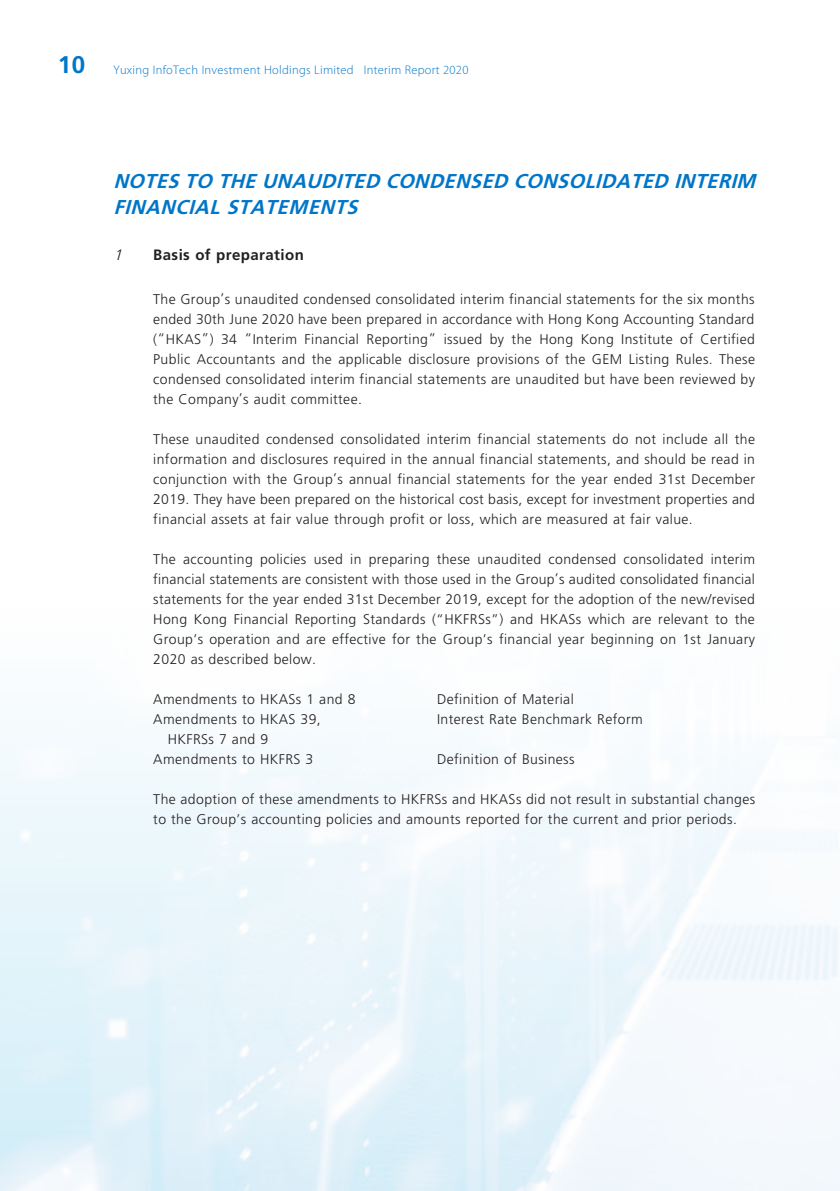
<style>
.page{position:relative;width:840px;height:1191px;background:#fff}
.page>*{position:absolute;margin:0;border:0;box-sizing:border-box;transform-origin:0 0}
.t1{font:italic 700 20px/26px "Frutiger LT Std";color:#0076c8}
.t2{font:700 15px "Frutiger LT Std";letter-spacing:.03em;color:#231f20}
.t3{font:italic 300 15px "Frutiger LT Std";color:#231f20}
.t4{font:300 14px/20px "Frutiger LT Std";letter-spacing:.03em;color:#231f20;text-align:justify}
.t5{font:300 12.4px "Myriad Pro";letter-spacing:.02em;color:#0076c8}
.s1{font-family:"Frutiger LT Std";font-weight:700;font-size:24px}
</style>
<div class="page">
<p class="t5" style="left:58px;top:63px;width:412px"><span class="s1">10</span> Yuxing InfoTech Investment Holdings Limited Interim Report 2020</p>
<h1 class="t1" style="left:113px;top:168px;width:649px">NOTES TO THE UNAUDITED CONDENSED CONSOLIDATED INTERIM<br>FINANCIALSTATEMENTS</h1>
<p class="t3" style="left:113px;top:246px;width:15px">1</p>
<p class="t2" style="left:153px;top:246px;width:152px">Basis of preparation</p>
<p class="t4" style="left:153px;top:289px;width:603px">The Group’s unaudited condensed consolidated interim financial statements for the six months ended 30th June 2020 have been prepared in accordance with Hong Kong Accounting Standard (“HKAS”) 34 “Interim Financial Reporting” issued by the Hong Kong Institute of Certified Public Accountants and the applicable disclosure provisions of the GEM Listing Rules. These condensed consolidated interim financial statements are unaudited but have been reviewed by the Company’s audit committee.</p>
<p class="t4" style="left:153px;top:429px;width:603px">These unaudited condensed consolidated interim financial statements do not include all the information and disclosures required in the annual financial statements, and should be read in conjunction with the Group’s annual financial statements for the year ended 31st December 2019. They have been prepared on the historical cost basis, except for investment properties and financial assets at fair value through profit or loss, which are measured at fair value.</p>
<p class="t4" style="left:153px;top:549px;width:603px">The accounting policies used in preparing these unaudited condensed consolidated interim financial statements are consistent with those used in the Group’s audited consolidated financial statements for the year ended 31st December 2019, except for the adoption of the new/revised Hong Kong Financial Reporting Standards (“HKFRSs”) and HKASs which are relevant to the Group’s operation and are effective for the Group’s financial year beginning on 1st January 2020 as described below.</p>
<p class="t4" style="left:153px;top:689px;width:203px">Amendments to HKASs 1 and 8</p>
<p class="t4" style="left:437px;top:689px;width:138px">Definition of Material</p>
<p class="t4" style="left:168px;top:709px;width:154px;text-indent:-14px">Amendments to HKAS 39,<br>HKFRSs 7 and 9</p>
<p class="t4" style="left:437px;top:709px;width:207px">Interest Rate Benchmark Reform</p>
<p class="t4" style="left:153px;top:749px;width:161px">Amendments to HKFRS 3</p>
<p class="t4" style="left:437px;top:749px;width:139px">Definition of Business</p>
<p class="t4" style="left:153px;top:789px;width:603px">The adoption of these amendments to HKFRSs and HKASs did not result in substantial changes to the Group’s accounting policies and amounts reported for the current and prior periods.</p>
</div>
